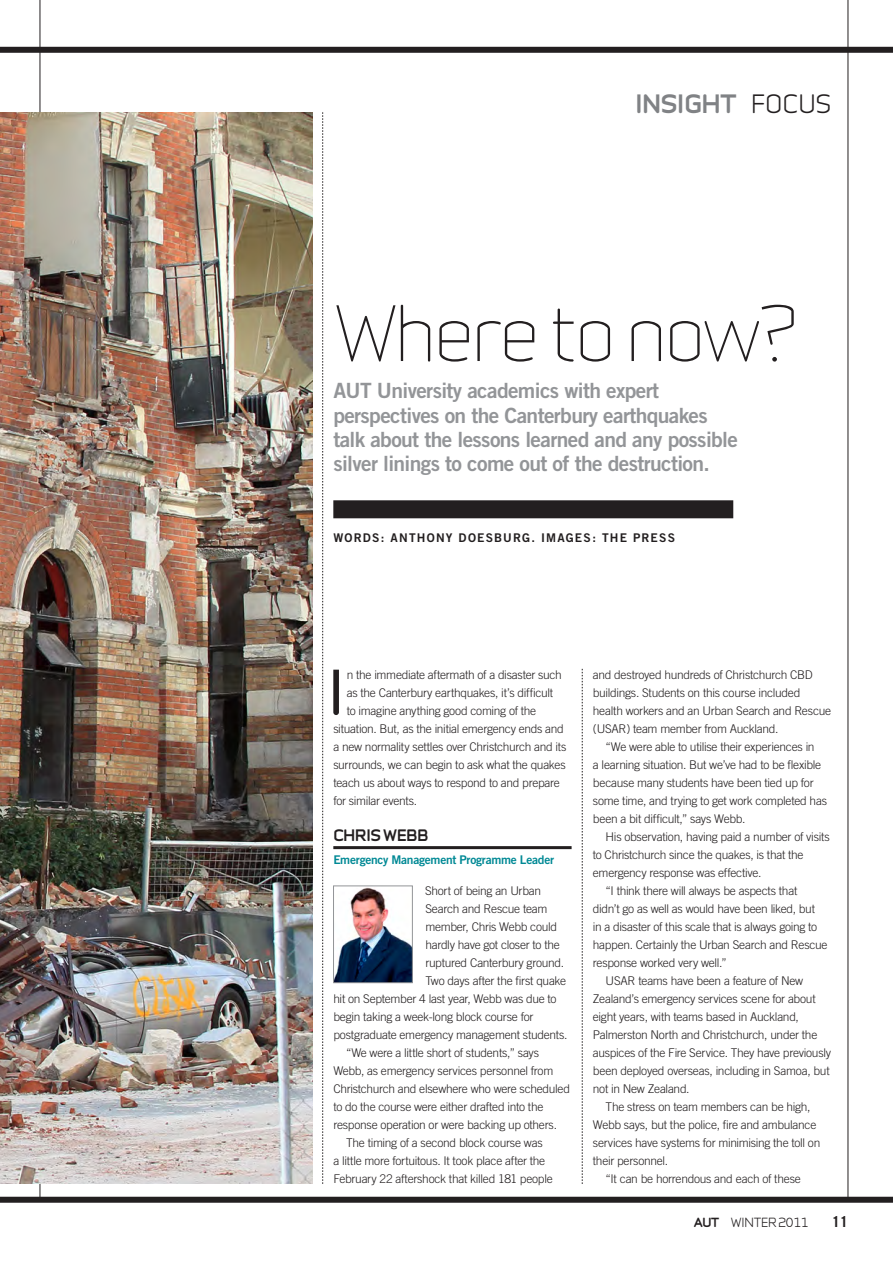
<style>
.page{position:relative;width:893px;height:1268px;background:#fff}
.page>*{position:absolute;margin:0;border:0;box-sizing:border-box;transform-origin:0 0}
.t1{font:72px "Infinity ST Light";letter-spacing:-.07em;color:#231f20}
.t2{font:58.05px "Infinity ST Bold";color:#231f20}
.t3{font:700 24px "Infinity ST Extra";color:#808285}
.t4{font:21px/24px "Trade Gothic Bold Two";letter-spacing:-.03em;color:#939598}
.t5{font:700 15px "Infinity T Extra";color:#231f20}
.t6{font:700 15px "Trade Gothic";color:#231f20}
.t7{font:300 12px/18px "Trade Gothic";letter-spacing:-.025em;color:#231f20}
.t8{font:12px "Trade Gothic Bold Two";letter-spacing:.095em;color:#231f20}
.t9{font:12px "Trade Gothic Bold Two";letter-spacing:-.02em;color:#008995}
.t10{font:12px "Infinity T Medium";letter-spacing:-.02em;color:#231f20}
.s1{font-family:"Infinity C Medium";font-weight:400;color:#231f20}
.s2{font-family:"Infinity C Extra";font-weight:700}
</style>
<div class="page">
<hr style="left:847px;top:0;width:1px;height:1200px;background:#231f20">
<hr style="left:40px;top:0;width:1px;height:1197px;background:#231f20">
<div style="left:0;top:1197px;width:892px;height:6px;background:#231f20"></div>
<div style="left:0;top:47px;width:892px;height:6px;background:#231f20"></div>
<hr style="left:333px;top:846px;width:238px;height:3px;background:#231f20">
<img style="left:335px;top:888px;width:75px;height:93px">
<div style="left:333px;top:886px;width:79px;height:97px;border:1px solid #939598"></div>
<div style="left:333px;top:500px;width:400px;height:18px;background:#231f20"></div>
<svg style="left:322px;top:112px;width:1px;height:1072px"></svg>
<svg style="left:582px;top:669px;width:1px;height:515px"></svg>
<img style="left:0;top:112px;width:312px;height:1072px">
<h3 class="t3" style="left:635px;top:86px;width:197px">insight <span class="s1">FOCUS</span></h3>
<h1 class="t1" style="left:333px;top:282px;width:467px">Where to now?</h1>
<h3 class="t4" style="left:333px;top:379px;width:14px">AUT</h3>
<h3 class="t4" style="left:333px;top:379px;width:406px;text-indent:44px">U niversity academics with expert perspectives on the Canterbury earthquakes talk about the lessons learned and any possible silver linings to come out of the destruction.</h3>
<p class="t8" style="left:333px;top:530px;width:343px">Words: Anthony Doesburg. I mages: The Press</p>
<h2 class="t2" style="left:328px;top:650px;width:17px">I</h2>
<p class="t7" style="left:347px;top:665px;width:217px">n the immediate aftermath of a disaster such</p>
<p class="t7" style="left:347px;top:683px;width:208px">as the Canterbury earthquakes, it’s difficult</p>
<p class="t7" style="left:347px;top:701px;width:191px">to imagine anything good coming of the</p>
<p class="t7" style="left:333px;top:719px;width:232px">situation. But, as the initial emergency ends and</p>
<p class="t7" style="left:333px;top:737px;width:235px">a new normality settles over Christchurch and its</p>
<p class="t7" style="left:333px;top:755px;width:234px">surrounds, we can begin to ask what the quakes</p>
<p class="t7" style="left:333px;top:773px;width:228px">teach us about ways to respond to and prepare</p>
<p class="t7" style="left:333px;top:791px;width:85px">for similar events.</p>
<p class="t5" style="left:333px;top:824px;width:96px">CHRIS WEBB</p>
<p class="t9" style="left:333px;top:852px;width:222px">Emergency Management Programme Leader</p>
<p class="t7" style="left:425px;top:881px;width:118px">Short of being an Urban</p>
<p class="t7" style="left:425px;top:899px;width:124px">Search and Rescue team</p>
<p class="t7" style="left:425px;top:917px;width:133px">member, Chris Webb could</p>
<p class="t7" style="left:425px;top:935px;width:136px">hardly have got closer to the</p>
<p class="t7" style="left:425px;top:953px;width:140px">ruptured Canterbury ground.</p>
<p class="t7" style="left:425px;top:971px;width:142px">Two days after the first quake</p>
<p class="t7" style="left:333px;top:989px;width:225px">hit on September 4 last year, Webb was due to</p>
<p class="t7" style="left:333px;top:1007px;width:202px">begin taking a week-long block course for</p>
<p class="t7" style="left:333px;top:1025px;width:236px">postgraduate emergency management students.</p>
<p class="t7" style="left:346px;top:1043px;width:194px">“We were a little short of students,” says</p>
<p class="t7" style="left:333px;top:1061px;width:221px">Webb, as emergency services personnel from</p>
<p class="t7" style="left:333px;top:1079px;width:238px">Christchurch and elsewhere who were scheduled</p>
<p class="t7" style="left:333px;top:1097px;width:211px">to do the course were either drafted into the</p>
<p class="t7" style="left:333px;top:1115px;width:225px">response operation or were backing up others.</p>
<p class="t7" style="left:346px;top:1133px;width:198px">The timing of a second block course was</p>
<p class="t7" style="left:333px;top:1151px;width:213px">a little more fortuitous. It took place after the</p>
<p class="t7" style="left:333px;top:1169px;width:221px">February 22 aftershock that killed 181 people</p>
<p class="t7" style="left:592px;top:665px;width:240px">and destroyed hundreds of Christchurch CBD buildings. Students on this course included health workers and an Urban Search and Rescue (USAR) team member from Auckland.</p>
<p class="t7" style="left:592px;top:737px;width:236px;text-indent:13px">“We were able to utilise their experiences in<br>a learning situation. But we’ve had to be flexible because many students have been tied up for some time, and trying to get work completed has been a bit difficult,” says Webb.</p>
<p class="t7" style="left:605px;top:827px;width:225px">His observation, having paid a number of visits</p>
<p class="t7" style="left:592px;top:845px;width:212px">to Christchurch since the quakes, is that the</p>
<p class="t7" style="left:592px;top:863px;width:170px">emergency response was effective.</p>
<p class="t7" style="left:605px;top:881px;width:193px">“I think there will always be aspects that</p>
<p class="t7" style="left:592px;top:899px;width:224px">didn’t go as well as would have been liked, but</p>
<p class="t7" style="left:592px;top:917px;width:226px">in a disaster of this scale that is always going to</p>
<p class="t7" style="left:592px;top:935px;width:236px">happen. Certainly the Urban Search and Rescue</p>
<p class="t7" style="left:592px;top:953px;width:135px">response worked very well.”</p>
<p class="t7" style="left:605px;top:971px;width:199px">USAR teams have been a feature of New</p>
<p class="t7" style="left:592px;top:989px;width:224px">Zealand’s emergency services scene for about</p>
<p class="t7" style="left:592px;top:1007px;width:207px">eight years, with teams based in Auckland,</p>
<p class="t7" style="left:592px;top:1025px;width:226px">Palmerston North and Christchurch, under the</p>
<p class="t7" style="left:592px;top:1043px;width:240px">auspices of the Fire Service. They have previously</p>
<p class="t7" style="left:592px;top:1061px;width:238px">been deployed overseas, including in Samoa, but</p>
<p class="t7" style="left:592px;top:1079px;width:98px">not in New Zealand.</p>
<p class="t7" style="left:605px;top:1097px;width:206px">The stress on team members can be high,</p>
<p class="t7" style="left:592px;top:1115px;width:225px">Webb says, but the police, fire and ambulance</p>
<p class="t7" style="left:592px;top:1133px;width:229px">services have systems for minimising the toll on</p>
<p class="t7" style="left:592px;top:1151px;width:77px">their personnel.</p>
<p class="t7" style="left:605px;top:1169px;width:197px">“It can be horrendous and each of these</p>
<p class="t10" style="left:693px;top:1214px;width:116px"><span class="s2">AUT</span> WINTER 2011</p>
<p class="t6" style="left:831px;top:1212px;width:18px">11</p>
</div>
